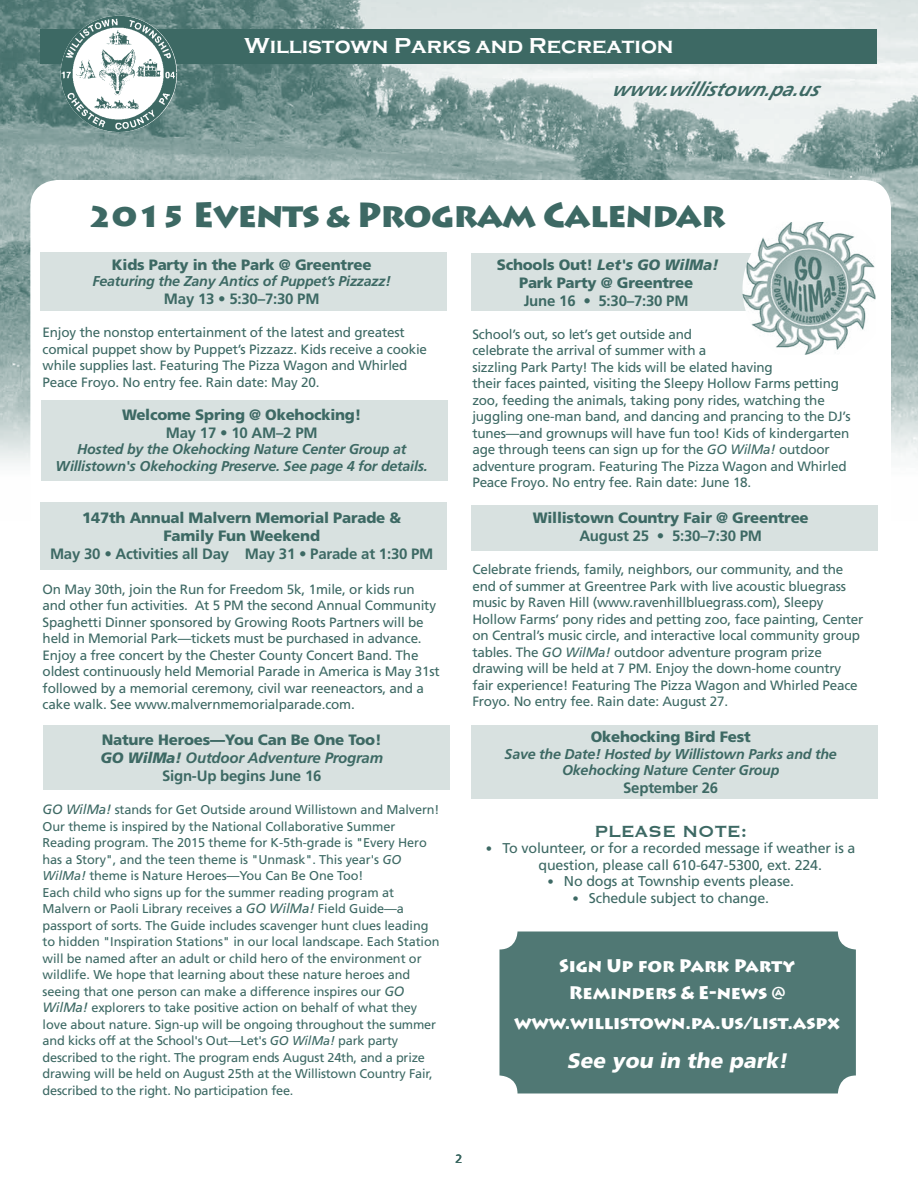
<style>
.page{position:relative;width:918px;height:1188px;background:#fff}
.page>*{position:absolute;margin:0;border:0;box-sizing:border-box;transform-origin:0 0}
.t1{font:900 34.5px "Lithos Pro";letter-spacing:-.03em;color:#3d6964}
.t2{font:700 22.35px "Copperplate Gothic";color:#fff}
.t3{font:italic 900 21px "Frutiger";color:#fff}
.t4{font:21px "Copperplate Thirty One BC";letter-spacing:-.01em;color:#3d6964}
.t5{font:italic 700 19.5px "Frutiger";color:#3d6964}
.t6{font:900 18px/27px "Lithos Pro";letter-spacing:-.01em;color:#fff;text-align:center}
.t7{font:900 15px/18px "Frutiger";letter-spacing:-.015em;color:#3d6964;text-align:center}
.t8{font:700 15px "Frutiger";letter-spacing:-.015em;color:#3d6964}
.t9{font:italic 900 15px "Frutiger LT Pro";letter-spacing:-.015em;color:#3d6964}
.t10{font:italic 700 14.25px/16.5px "Frutiger";letter-spacing:-.015em;color:#3d6964;text-align:center}
.t11{font:14.25px/16.5px "Frutiger";letter-spacing:-.01em;color:#3d6964}
.t12{font:13.5px/16.5px "Frutiger";letter-spacing:-.015em;color:#3d6964}
.t13{font:12.75px/16.5px "Frutiger";letter-spacing:-.01em;color:#3d6964}
.t14{font:12px "Frutiger";color:#3d6964}
.s1{font-family:"Frutiger LT Pro";font-style:italic}
.s2{font-weight:700;font-style:italic}
.s3{font-weight:700}
.s4{font-style:italic;font-size:13.5px}
.s5{font-style:italic}
.s6{font-family:"Frutiger";font-style:normal}
.s7{font-size:12.75px}
</style>
<div class="page">
<img style="left:0;top:0;width:918px;height:465px">
<div style="left:30px;top:180px;width:861px;height:954px;background:#fff;border-radius:27px"></div>
<div style="left:472px;top:725px;width:406px;height:74px;background:#d8e1e0"></div>
<div style="left:40px;top:29px;width:838px;height:35px;background:#3d6964"></div>
<img style="left:61px;top:16px;width:116px;height:116px;border-radius:56px">
<div style="left:40px;top:252px;width:407px;height:58px;background:#d8e1e0"></div>
<div style="left:43px;top:725px;width:407px;height:64px;background:#d8e1e0"></div>
<div style="left:41px;top:400px;width:407px;height:80px;background:#d8e1e0"></div>
<div style="left:471px;top:253px;width:353px;height:57px;background:#d8e1e0"></div>
<div style="left:40px;top:502px;width:407px;height:67px;background:#d8e1e0"></div>
<div style="left:471px;top:505px;width:407px;height:46px;background:#d8e1e0"></div>
<img style="left:742px;top:222px;width:133px;height:133px">
<div style="left:500px;top:932px;width:356px;height:162px;background:#507874;border-radius:18px"></div>
<h2 class="t2" style="left:245px;top:33px;width:431px">Willistown Parks and Recreation</h2>
<h3 class="t5" style="left:612px;top:78px;width:216px">www.willistown.p a.us</h3>
<h1 class="t1" style="left:88px;top:193px;width:639px">2015 Events &amp; Program Calendar</h1>
<p class="t7" style="left:112px;top:255px;width:261px">Kids Party in the Park @ Greentree</p>
<p class="t10" style="left:93px;top:273px;width:300px">Featuring the Zany Antics of Puppet’s Pizzazz!</p>
<p class="t8" style="left:164px;top:290px;width:157px">May 13 • 5:30–7:30 PM</p>
<p class="t12" style="left:43px;top:324px;width:386px">Enjoy the nonstop entertainment of the latest and greatest comical puppet show by Puppet’s Pizzazz. Kids receive a cookie while supplies last. Featuring The Pizza Wagon and Whirled Peace Froyo. No entry fee. Rain date: May 20.</p>
<p class="t7" style="left:122px;top:405px;width:241px">Welcome Spring @ Okehocking!</p>
<p class="t8" style="left:166px;top:424px;width:153px">May 17 • 10 AM–2 PM</p>
<p class="t10" style="left:56px;top:441px;width:374px">Hosted by the Okehocking Nature Center Group at<br>Willistown's Okehocking Preserve. See page 4 for details.</p>
<p class="t7" style="left:82px;top:509px;width:320px">147th Annual Malvern Memorial Parade &amp;<br>Family Fun Weekend</p>
<p class="t8" style="left:50px;top:545px;width:385px">May 30 • Activities all Day May 31 • Parade at 1:30 PM</p>
<p class="t12" style="left:43px;top:580px;width:399px">On May 30th, join the Run for Freedom 5k, 1mile, or kids run and other fun activities. At 5 PM the second Annual Community Spaghetti Dinner sponsored by Growing Roots Partners will be held in Memorial Park—tickets must be purchased in advance.<br>Enjoy a free concert by the Chester County Concert Band. The oldest continuously held Memorial Parade in America is May 31st followed by a memorial ceremony, civil war reeneactors, and a cake walk. See www.malvernmemorialparade.com.</p>
<p class="t7" style="left:100px;top:731px;width:284px">Nature Heroes—You Can Be One Too!<br><span class="s1">GO WilMa!</span> <span class="s2">Outdoor Adventure Program<br></span><span class="s3">Sign-Up begins June 16</span></p>
<p class="t13" style="left:43px;top:801px;width:398px"><span class="s4">GO WilMa!</span> stands for Get Outside around Willistown and Malvern!<br>Our theme is inspired by the National Collaborative Summer Reading program. The 2015 theme for K-5th-grade is "Every Hero has a Story", and the teen theme is "Unmask". This year's <span class="s5">GO WilMa!</span> theme is Nature Heroes—You Can Be One Too!<br>Each child who signs up for the summer reading program at Malvern or Paoli Library receives a <span class="s4">GO WilMa!</span> Field Guide—a passport of sorts. The Guide includes scavenger hunt clues leading to hidden "Inspiration Stations" in our local landscape. Each Station will be named after an adult or child hero of the environment or wildlife. We hope that learning about these nature heroes and seeing that one person can make a difference inspires our <span class="s4">GO WilMa!</span> explorers to take positive action on behalf of what they love about nature. Sign-up will be ongoing throughout the summer and kicks off at the School's Out—Let's <span class="s5">GO WilMa!</span> park party described to the right. The program ends August 24th, and a prize drawing will be held on August 25th at the Willistown Country Fair, described to the right. No participation fee.</p>
<p class="t9" style="left:497px;top:255px;width:223px"><span class="s6">Schools Out!</span> Let's GO WilMa!</p>
<p class="t7" style="left:519px;top:273px;width:176px">Park Party @ Greentree</p>
<p class="t8" style="left:524px;top:292px;width:166px">June 16 • 5:30–7:30 PM</p>
<p class="t12" style="left:472px;top:325px;width:380px">School’s out, so let’s get outside and<br>celebrate the arrival of summer with a<br>sizzling Park Party! The kids will be elated having<br>their faces painted, visiting the Sleepy Hollow Farms petting zoo, feeding the animals, taking pony rides, watching the juggling one-man band, and dancing and prancing to the DJ’s tunes—and grownups will have fun too! Kids of kindergarten age through teens can sign up for the <span class="s5">GO WilMa!</span> outdoor adventure program. Featuring The Pizza Wagon and Whirled Peace Froyo. No entry fee. Rain date: June 18.</p>
<p class="t7" style="left:533px;top:509px;width:278px">Willistown Country Fair @ Greentree</p>
<p class="t8" style="left:579px;top:527px;width:184px">August 25 • 5:30–7:30 PM</p>
<p class="t12" style="left:472px;top:561px;width:393px">Celebrate friends, family, neighbors, our community, and the end of summer at Greentree Park with live acoustic bluegrass music by Raven Hill (www.ravenhillbluegrass.com), Sleepy Hollow Farms’ pony rides and petting zoo, face painting, Center on Central’s music circle, and interactive local community group tables. The <span class="s5">GO WilMa!</span> outdoor adventure program prize drawing will be held at 7 PM. Enjoy the down-home country fair experience! Featuring The Pizza Wagon and Whirled Peace Froyo. No entry fee. Rain date: August 27.</p>
<p class="t7" style="left:591px;top:728px;width:161px">Okehocking Bird Fest</p>
<p class="t10" style="left:505px;top:745px;width:334px">Save the Date! Hosted by Willistown Parks and the<br>Okehocking Nature Center Group</p>
<p class="t8" style="left:623px;top:779px;width:97px">September 26</p>
<h3 class="t4" style="left:594px;top:816px;width:154px">PLEASE NOTE:</h3>
<p class="t11" style="left:539px;top:840px;width:318px;text-indent:-53px"><span class="s7">•</span> To volunteer, or for a recorded message if weather is a question, please call 610-647-5300, ext. 224.</p>
<p class="t11" style="left:547px;top:873px;width:248px"><span class="s7">•</span> No dogs at Township events please.</p>
<p class="t11" style="left:572px;top:889px;width:198px"><span class="s7">•</span> Schedule subject to change.</p>
<h3 class="t6" style="left:559px;top:952px;width:237px">Sign Up for Park Party<br>Reminders &amp; E-news @</h3>
<h3 class="t6" style="left:514px;top:1009px;width:328px">www.willistown.pa.us/list.aspx</h3>
<h3 class="t3" style="left:567px;top:1048px;width:226px">See you in the park!</h3>
<p class="t14" style="left:456px;top:1151px;width:8px">2</p>
</div>
